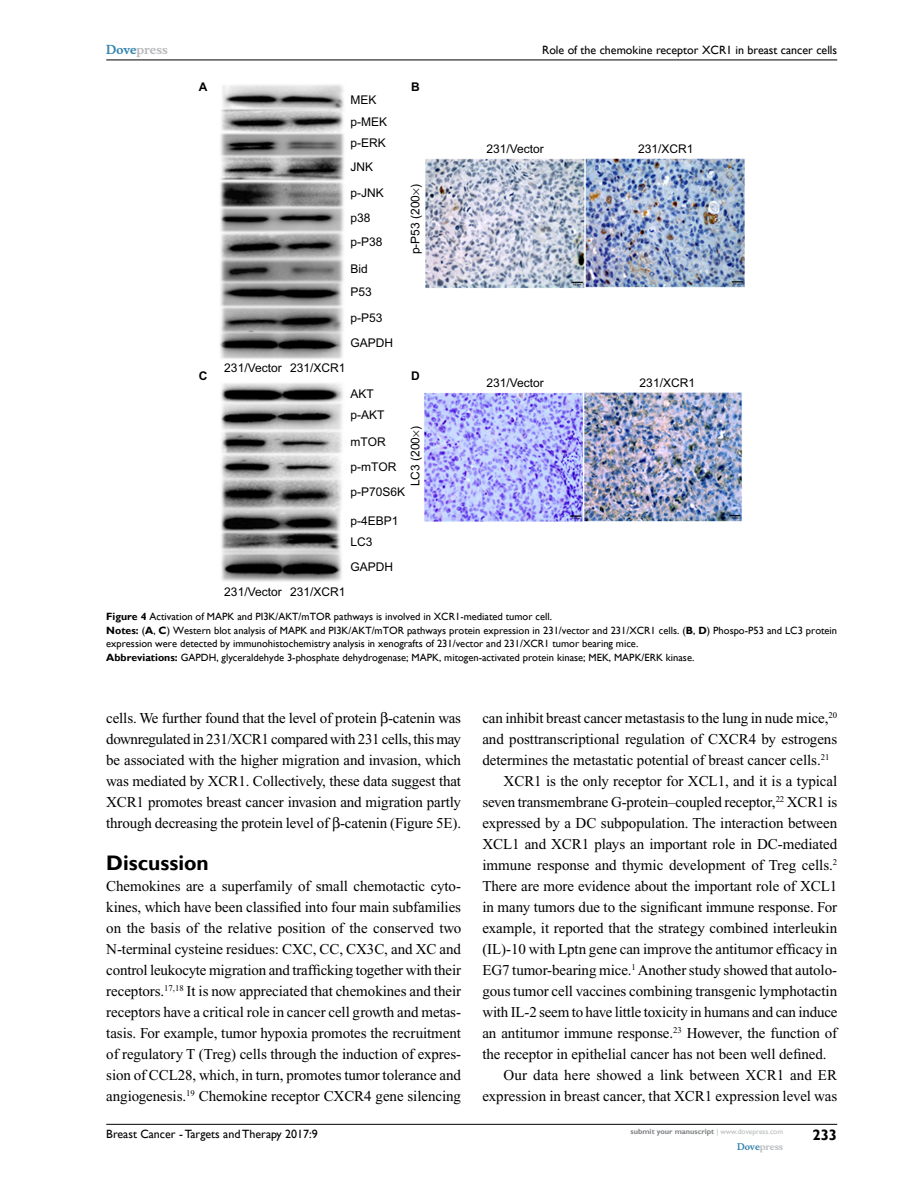
<style>
.page{position:relative;width:918px;height:1188px;background:#fff}
.page>*{position:absolute;margin:0;border:0;box-sizing:border-box;transform-origin:0 0}
.t1{font:700 21px "Gill Sans";color:#000}
.t2{font:15px/21px "Times New Roman";letter-spacing:-.005em;color:#000;text-align:justify}
.t3{font:700 15px "Gill Sans";color:#000}
.t4{font:12px/25.2px "Arial";color:#000}
.t5{font:12px "Gill Sans";color:#000}
.t6{font:700 12px "Musee";color:#b8babc}
.t7{font:700 12px "Arial";color:#000}
.t8{font:10.5px/13.5px "Gill Sans";color:#000}
.t9{font:700 9px "Musee";color:#b8babc}
.t10{font:700 7.5px "Gill Sans";color:#808285}
.s1{color:#3785ad}
.s2{font-weight:700}
.s3{font-weight:400;color:#b8babc}
</style>
<div class="page">
<hr style="left:106px;top:1124px;width:731px;height:1px;background:#000">
<hr style="left:106px;top:60px;width:731px;height:1px;background:#000">
<img style="left:220px;top:84px;width:525px;height:498px">
<svg style="left:413px;top:189px;width:6px;height:6px"></svg>
<svg style="left:413px;top:431px;width:6px;height:6px"></svg>
<p class="t6" style="left:106px;top:43px;width:63px"><span class="s1">Dove</span>press</p>
<p class="t7" style="left:199px;top:78px;width:10px">A</p>
<p class="t4" style="left:351px;top:90px;width:38px;line-height:21.1px">MEK p-MEK p-ERK</p>
<p class="t4" style="left:351px;top:154px;width:35px">JNK p-JNK p38 p-P38</p>
<p class="t4" style="left:351px;top:257px;width:19px">Bid</p>
<p class="t4" style="left:351px;top:305px;width:44px">p-P53<br>GAPDH</p>
<p class="t4" style="left:351px;top:279px;width:23px">P53</p>
<p class="t7" style="left:411px;top:78px;width:10px">B</p>
<p class="t4" style="left:403px;top:254px;width:71px;rotate:-90deg">p-P53 (200 )</p>
<p class="t4" style="left:224px;top:356px;width:123px">231/Vector 231/XCR1</p>
<p class="t7" style="left:199px;top:367px;width:10px">C</p>
<p class="t7" style="left:411px;top:367px;width:10px">D</p>
<p class="t4" style="left:351px;top:383px;width:36px;line-height:21.6px">AKT p-AKT</p>
<p class="t4" style="left:351px;top:430px;width:37px">mTOR</p>
<p class="t4" style="left:403px;top:486px;width:61px;rotate:-90deg">LC3 (200 )</p>
<p class="t4" style="left:351px;top:455px;width:56px">p-mTOR p-P70S6K</p>
<p class="t4" style="left:351px;top:510px;width:50px;line-height:21.6px">p-4EBP1<br>LC3</p>
<p class="t4" style="left:351px;top:555px;width:44px">GAPDH</p>
<p class="t4" style="left:224px;top:579px;width:123px">231/Vector 231/XCR1</p>
<p class="t5" style="left:542px;top:43px;width:297px">Role of the chemokine receptor XCR1 in breast cancer cells</p>
<p class="t4" style="left:486px;top:136px;width:59px">231/Vector</p>
<p class="t4" style="left:638px;top:136px;width:57px">231/XCR1</p>
<p class="t4" style="left:486px;top:371px;width:59px">231/Vector</p>
<p class="t4" style="left:640px;top:371px;width:57px">231/XCR1</p>
<p class="t8" style="left:106px;top:610px;width:732px"><span class="s2">Figure 4</span> Activation of MAPK and PI3K/AKT/mTOR pathways is involved in XCR1-mediated tumor cell.<br><span class="s2">Notes:</span> (<span class="s2">A</span>, <span class="s2">C</span>) Western blot analysis of MAPK and PI3K/AKT/mTOR pathways protein expression in 231/vector and 231/XCR1 cells. (<span class="s2">B</span>, <span class="s2">D</span>) Phospo-P53 and LC3 protein expression were detected by immunohistochemistry analysis in xenografts of 231/vector and 231/XCR1 tumor bearing mice.<br><span class="s2">Abbreviations:</span> GAPDH, glyceraldehyde 3-phosphate dehydrogenase; MAPK, mitogen-activated protein kinase; MEK, MAPK/ERK kinase.</p>
<p class="t2" style="left:106px;top:707px;width:356px">cells. We further found that the level of protein -catenin was downregulated in 231/XCR1 compared with 231 cells, this may be associated with the higher migration and invasion, which was mediated by XCR1. Collectively, these data suggest that XCR1 promotes breast cancer invasion and migration partly through decreasing the protein level of -catenin (Figure 5E).</p>
<h1 class="t1" style="left:106px;top:850px;width:104px">Discussion</h1>
<p class="t2" style="left:106px;top:875px;width:357px">Chemokines are a superfamily of small chemotactic cyto&shy;kines, which have been classified into four main subfamilies on the basis of the relative position of the conserved two N-terminal cysteine residues: CXC, CC, CX3C, and XC and control leukocyte migration and trafficking together with their receptors.<sup>17,18</sup> It is now appreciated that chemokines and their receptors have a critical role in cancer cell growth and metas&shy;tasis. For example, tumor hypoxia promotes the recruitment of regulatory T (Treg) cells through the induction of expres&shy;sion of CCL28, which, in turn, promotes tumor tolerance and angiogenesis.<sup>19</sup> Chemokine receptor CXCR4 gene silencing</p>
<p class="t2" style="left:482px;top:707px;width:356px">can inhibit breast cancer metastasis to the lung in nude mice,<sup>20</sup></p>
<p class="t2" style="left:482px;top:728px;width:356px">and posttranscriptional regulation of CXCR4 by estrogens</p>
<p class="t2" style="left:482px;top:749px;width:348px">determines the metastatic potential of breast cancer cells.<sup>21</sup></p>
<p class="t2" style="left:504px;top:770px;width:335px">XCR1 is the only receptor for XCL1, and it is a typical</p>
<p class="t2" style="left:482px;top:791px;width:356px">seven transmembrane G-protein–coupled receptor,<sup>22</sup> XCR1 is</p>
<p class="t2" style="left:482px;top:812px;width:356px">expressed by a DC subpopulation. The interaction between</p>
<p class="t2" style="left:482px;top:833px;width:356px">XCL1 and XCR1 plays an important role in DC-mediated</p>
<p class="t2" style="left:482px;top:854px;width:356px">immune response and thymic development of Treg cells.<sup>2</sup></p>
<p class="t2" style="left:482px;top:875px;width:356px">There are more evidence about the important role of XCL1</p>
<p class="t2" style="left:482px;top:896px;width:356px">in many tumors due to the significant immune response. For</p>
<p class="t2" style="left:482px;top:917px;width:356px">example, it reported that the strategy combined interleukin</p>
<p class="t2" style="left:482px;top:938px;width:356px">(IL)-10 with Lptn gene can improve the antitumor efficacy in</p>
<p class="t2" style="left:482px;top:959px;width:356px">EG7 tumor-bearing mice.<sup>1</sup> Another study showed that autolo-</p>
<p class="t2" style="left:482px;top:980px;width:356px">gous tumor cell vaccines combining transgenic lymphotactin</p>
<p class="t2" style="left:482px;top:1001px;width:357px">with IL-2 seem to have little toxicity in humans and can induce</p>
<p class="t2" style="left:482px;top:1022px;width:356px">an antitumor immune response.<sup>23</sup> However, the function of</p>
<p class="t2" style="left:482px;top:1043px;width:346px">the receptor in epithelial cancer has not been well defined.</p>
<p class="t2" style="left:504px;top:1064px;width:335px">Our data here showed a link between XCR1 and ER</p>
<p class="t2" style="left:482px;top:1085px;width:356px">expression in breast cancer, that XCR1 expression level was</p>
<p class="t5" style="left:106px;top:1127px;width:213px">Breast Cancer - Targets and Therapy 2017:9</p>
<p class="t10" style="left:631px;top:1127px;width:154px">submit your manuscript <span class="s3">| www.dovepress.com</span></p>
<p class="t9" style="left:737px;top:1141px;width:48px"><span class="s1">Dove</span>press</p>
<p class="t3" style="left:812px;top:1126px;width:26px">233</p>
</div>
